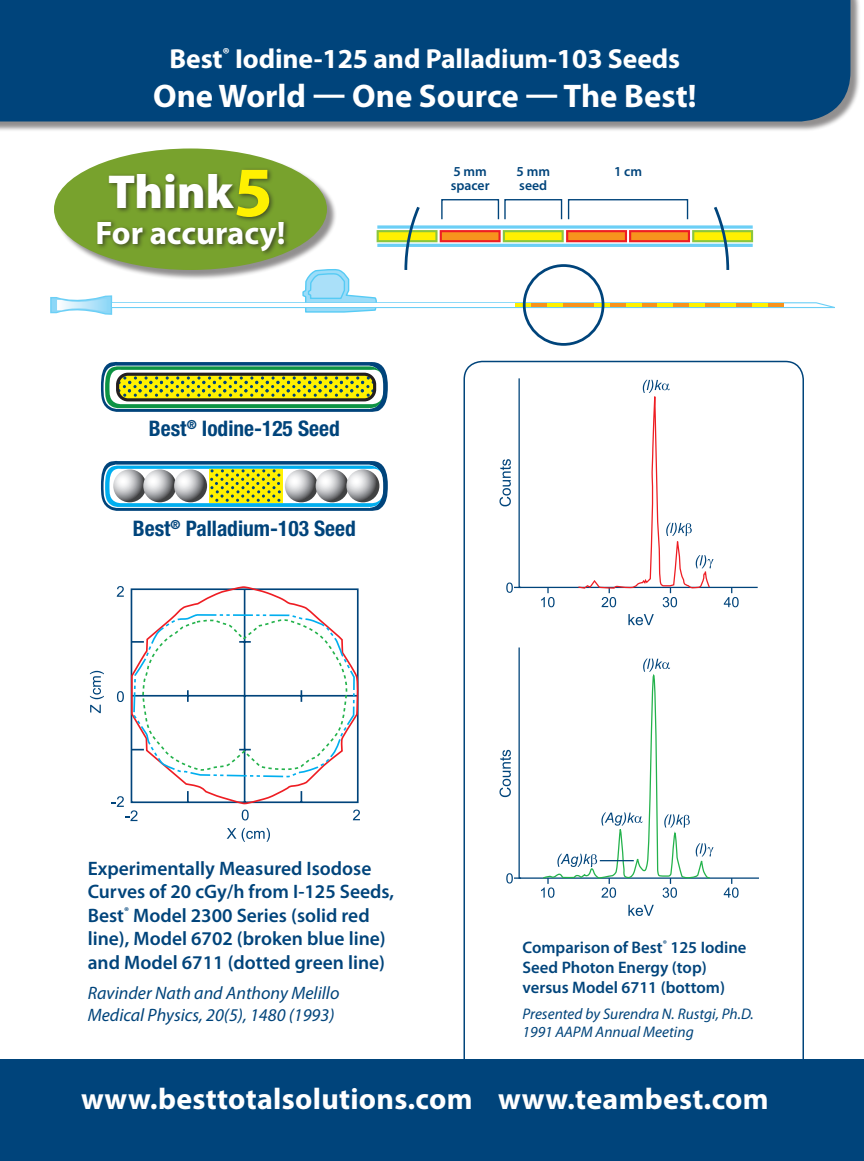
<style>
.page{position:relative;width:864px;height:1161px;background:#fff}
.page>*{position:absolute;margin:0;border:0;box-sizing:border-box;transform-origin:0 0}
.t1{font:900 47.85px "Myriad Pro";color:#fff}
.t2{font:700 32.85px "Myriad Pro";color:#fff}
.t3{font:700 32.7px "Myriad Pro";color:#fff}
.t4{font:700 30px "Myriad Pro";letter-spacing:.01em;color:#fff}
.t5{font:700 27.6px "Myriad Pro";letter-spacing:-.005em;color:#fff}
.t6{font:700 condensed 21.45px "Helvetica Neue";color:#00447b}
.t7{font:600 19.5px/23.4px "Myriad Pro";color:#00447b}
.t8{font:italic 18px/21.6px "Myriad Pro";color:#00447b}
.t9{font:600 16.65px/20px "Myriad Pro";color:#00447b}
.t10{font:italic 15.45px/18.5px "Myriad Pro";color:#00447b}
.t11{font:600 13.8px/13.8px "Myriad Pro";color:#00447b}
.s1{font-weight:700;font-size:71.25px;color:#fff101}
</style>
<div class="page">
<svg style="left:518px;top:378px;width:240px;height:211px"></svg>
<svg style="left:506px;top:583px;width:15px;height:10px"></svg>
<svg style="left:499px;top:459px;width:12px;height:47px"></svg>
<svg style="left:628px;top:614px;width:26px;height:11px"></svg>
<svg style="left:541px;top:587px;width:14px;height:20px"></svg>
<svg style="left:577px;top:378px;width:137px;height:229px"></svg>
<svg style="left:724px;top:587px;width:15px;height:20px"></svg>
<svg style="left:518px;top:647px;width:241px;height:232px"></svg>
<svg style="left:506px;top:873px;width:15px;height:11px"></svg>
<svg style="left:499px;top:750px;width:12px;height:47px"></svg>
<svg style="left:628px;top:905px;width:26px;height:11px"></svg>
<svg style="left:724px;top:878px;width:15px;height:20px"></svg>
<svg style="left:541px;top:659px;width:173px;height:239px"></svg>
<hr style="left:600px;top:860px;width:34px;height:1px;background:#00447b">
<div style="left:464px;top:361px;width:340px;height:723px;border:2px solid #00447b;border-radius:18px"></div>
<div style="left:0;top:1060px;width:864px;height:101px;background:#00447b"></div>
<div style="left:0;top:0;width:861px;height:132px;background:#231f20;opacity:.5"></div>
<div style="left:0;top:0;width:850px;height:122px;background:#00447b"></div>
<svg style="left:117px;top:586px;width:7px;height:11px"></svg>
<svg style="left:117px;top:691px;width:7px;height:11px"></svg>
<svg style="left:112px;top:796px;width:20px;height:25px"></svg>
<svg style="left:356px;top:810px;width:4px;height:10px"></svg>
<svg style="left:90px;top:705px;width:11px;height:8px"></svg>
<svg style="left:90px;top:671px;width:14px;height:28px"></svg>
<svg style="left:130px;top:588px;width:229px;height:217px"></svg>
<svg style="left:132px;top:586px;width:224px;height:256px"></svg>
<svg style="left:141px;top:619px;width:208px;height:153px"></svg>
<svg style="left:50px;top:199px;width:785px;height:117px"></svg>
<svg style="left:101px;top:361px;width:287px;height:51px"></svg>
<div style="left:116px;top:373px;width:260px;height:28px;border:3px solid #231f20;border-radius:10px"></div>
<svg style="left:101px;top:460px;width:287px;height:51px"></svg>
<svg style="left:113px;top:469px;width:33px;height:33px"></svg>
<svg style="left:143px;top:469px;width:33px;height:33px"></svg>
<svg style="left:174px;top:469px;width:33px;height:33px"></svg>
<svg style="left:285px;top:469px;width:33px;height:33px"></svg>
<svg style="left:316px;top:469px;width:33px;height:33px"></svg>
<svg style="left:346px;top:469px;width:33px;height:33px"></svg>
<div style="left:55px;top:149px;width:282px;height:131px;background:#231f20;opacity:.5"></div>
<div style="left:54px;top:148px;width:273px;height:122px;background:#78a22d;border-radius:50%"></div>
<div style="left:95px;top:167px;width:195px;height:90px;background:#231f20;opacity:.65"></div>
<h3 class="t5" style="left:170px;top:41px;width:512px">Best<sup>®</sup> Iodine-125 and Palladium-103 Seeds</h3>
<h2 class="t2" style="left:153px;top:75px;width:545px">One World — One Source — The Best!</h2>
<h1 class="t1" style="left:108px;top:165px;width:166px">Think<span class="s1">5</span></h1>
<h3 class="t3" style="left:95px;top:211px;width:192px">For accuracy!</h3>
<p class="t6" style="left:149px;top:416px;width:192px">Best<sup>®</sup> Iodine-125 Seed</p>
<p class="t6" style="left:133px;top:516px;width:224px">Best<sup>®</sup> Palladium-103 Seed</p>
<p class="t11" style="left:451px;top:164px;width:40px">5 mm spacer</p>
<p class="t11" style="left:516px;top:164px;width:35px">5 mm</p>
<p class="t11" style="left:614px;top:164px;width:30px">1 cm</p>
<p class="t11" style="left:519px;top:178px;width:29px">seed</p>
<p class="t7" style="left:88px;top:856px;width:308px">Experimentally Measured Isodose Curves of 20 cGy/h from I-125 Seeds, Best<sup>®</sup> Model 2300 Series (solid red line), Model 6702 (broken blue line) and Model 6711 (dotted green line)</p>
<p class="t8" style="left:88px;top:982px;width:253px">Ravinder Nath and Anthony Melillo<br>Medical Physics, 20(5), 1480 (1993)</p>
<p class="t9" style="left:523px;top:937px;width:226px">Comparison of Best<sup>®</sup> 125 Iodine<br>Seed Photon Energy (top) versus Model 6711 (bottom)</p>
<p class="t10" style="left:523px;top:1004px;width:233px">Presented by Surendra N. Rustgi, Ph.D.<br>1991 AAPM Annual Meeting</p>
<h3 class="t4" style="left:81px;top:1080px;width:689px">www.besttotalsolutions.com www.teambest.com</h3>
</div>
